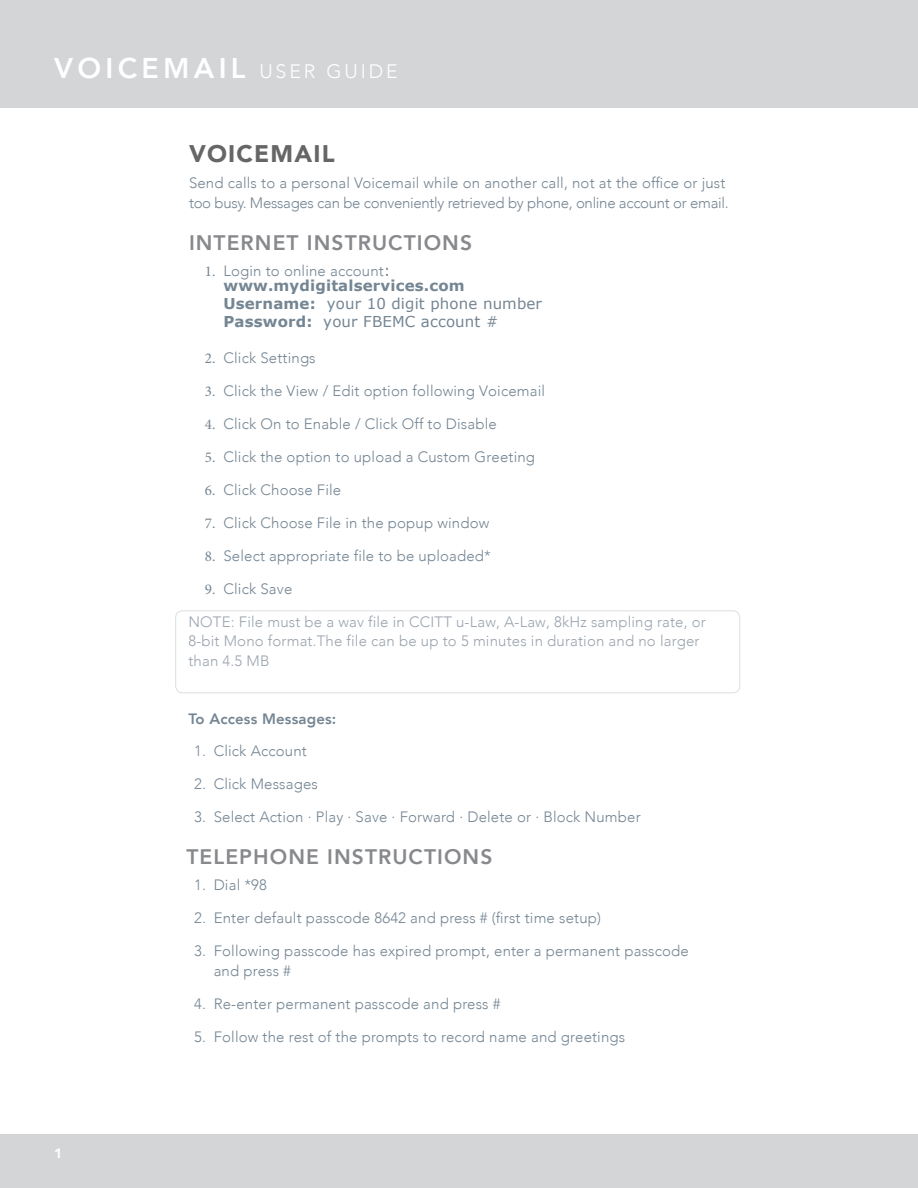
<style>
.page{position:relative;width:918px;height:1188px;background:#fff}
.page>*{position:absolute;margin:0;border:0;box-sizing:border-box;transform-origin:0 0}
.t1{font:800 28.5px "Avenir";letter-spacing:.15em;color:#fff}
.t2{font:900 24px "Avenir";letter-spacing:.05em;color:#666}
.t3{font:800 21px "Avenir";letter-spacing:.05em;color:#87898c}
.Main_Body{font:300 15px/19.5px "Avenir";letter-spacing:.01em;color:#748593}
.Main_Body-2{font:300 15px/19.5px "Avenir";letter-spacing:-.02em;color:#748593}
.Main_Body-3{font:300 15px/19.5px "Avenir";letter-spacing:.01em;color:#9ba4ae}
.t4{font:15px/18px "Verdana";letter-spacing:.01em;color:#748593}
.t5{font:700 15px/14.9px "Verdana";letter-spacing:.01em;color:#748593}
.Main_Body-4{font:800 15px "Avenir";letter-spacing:.01em;color:#748593}
.t6{font:900 13.5px "Avenir";color:#fff}
.s1{font-weight:300;font-size:19.5px}
.s2{font-family:"Minion Pro";font-weight:400}
.s3{font-family:"Avenir";font-weight:300}
.s4{font-weight:400}
.s5{font-weight:700}
</style>
<div class="page">
<div style="left:0;top:1134px;width:918px;height:54px;background:#d4d5d7"></div>
<div style="left:0;top:0;width:918px;height:68px;background:#d4d5d7"></div>
<div style="left:0;top:20px;width:918px;height:88px;background:#d4d5d7"></div>
<div style="left:175px;top:610px;width:565px;height:83px;border:1px solid #dbdfe2;border-radius:7px"></div>
<p class="t1" style="left:54px;top:46px;width:345px">VOICEMAIL <span class="s1">USER GUIDE</span></p>
<h2 class="t2" style="left:189px;top:133px;width:147px">VOICEMAIL</h2>
<p class="Main_Body-2" style="left:189px;top:173px;width:541px">Send calls to a personal Voicemail while on another call, not at the office or just too busy. Messages can be conveniently retrieved by phone, online account or email.</p>
<h3 class="t3" style="left:189px;top:226px;width:285px">INTERNET INSTRUCTIONS</h3>
<p class="t5" style="left:224px;top:263px;width:243px;text-indent:-19px"><span class="s2">1.</span> <span class="s3">Login to online account</span><span class="s4">: </span>www.mydigitalservices.com</p>
<p class="t4" style="left:224px;top:294px;width:320px"><span class="s5">Username:</span> your 10 digit phone number<br><span class="s5">Password:</span> your FBEMC account #</p>
<p class="Main_Body" style="left:205px;top:348px;width:112px"><span class="s2">2.</span> Click Settings</p>
<p class="Main_Body" style="left:205px;top:381px;width:342px"><span class="s2">3.</span> Click the View / Edit option following Voicemail</p>
<p class="Main_Body" style="left:205px;top:414px;width:293px"><span class="s2">4.</span> Click On to Enable / Click Off to Disable</p>
<p class="Main_Body" style="left:205px;top:447px;width:332px"><span class="s2">5.</span> Click the option to upload a Custom Greeting</p>
<p class="Main_Body" style="left:205px;top:480px;width:138px"><span class="s2">6.</span> Click Choose File</p>
<p class="Main_Body" style="left:205px;top:513px;width:286px"><span class="s2">7.</span> Click Choose File in the popup window</p>
<p class="Main_Body" style="left:205px;top:546px;width:288px"><span class="s2">8.</span> Select appropriate file to be uploaded*</p>
<p class="Main_Body" style="left:205px;top:579px;width:89px"><span class="s2">9.</span> Click Save</p>
<p class="Main_Body-3" style="left:188px;top:612px;width:519px">NOTE: File must be a wav file in CCITT u-Law, A-Law, 8kHz sampling rate, or<br>8-bit Mono format.The file can be up to 5 minutes in duration and no larger than 4.5 MB</p>
<h2 class="t6" style="left:54px;top:1142px;width:9px">1</h2>
<p class="Main_Body-4" style="left:188px;top:707px;width:149px">To Access Messages:</p>
<p class="Main_Body" style="left:194px;top:741px;width:114px">1. Click Account</p>
<p class="Main_Body" style="left:194px;top:774px;width:125px">2. Click Messages</p>
<p class="Main_Body" style="left:194px;top:807px;width:448px">3. Select Action · Play · Save · Forward · Delete or · Block Number</p>
<h3 class="t3" style="left:186px;top:840px;width:307px">TELEPHONE INSTRUCTIONS</h3>
<p class="Main_Body" style="left:194px;top:875px;width:74px">1. Dial *98</p>
<p class="Main_Body" style="left:194px;top:908px;width:408px">2. Enter default passcode 8642 and press # (first time setup)</p>
<p class="Main_Body" style="left:214px;top:941px;width:477px;text-indent:-20px">3. Following passcode has expired prompt, enter a permanent passcode and press #</p>
<p class="Main_Body" style="left:194px;top:994px;width:308px">4. Re-enter permanent passcode and press #</p>
<p class="Main_Body" style="left:194px;top:1027px;width:433px">5. Follow the rest of the prompts to record name and greetings</p>
</div>
